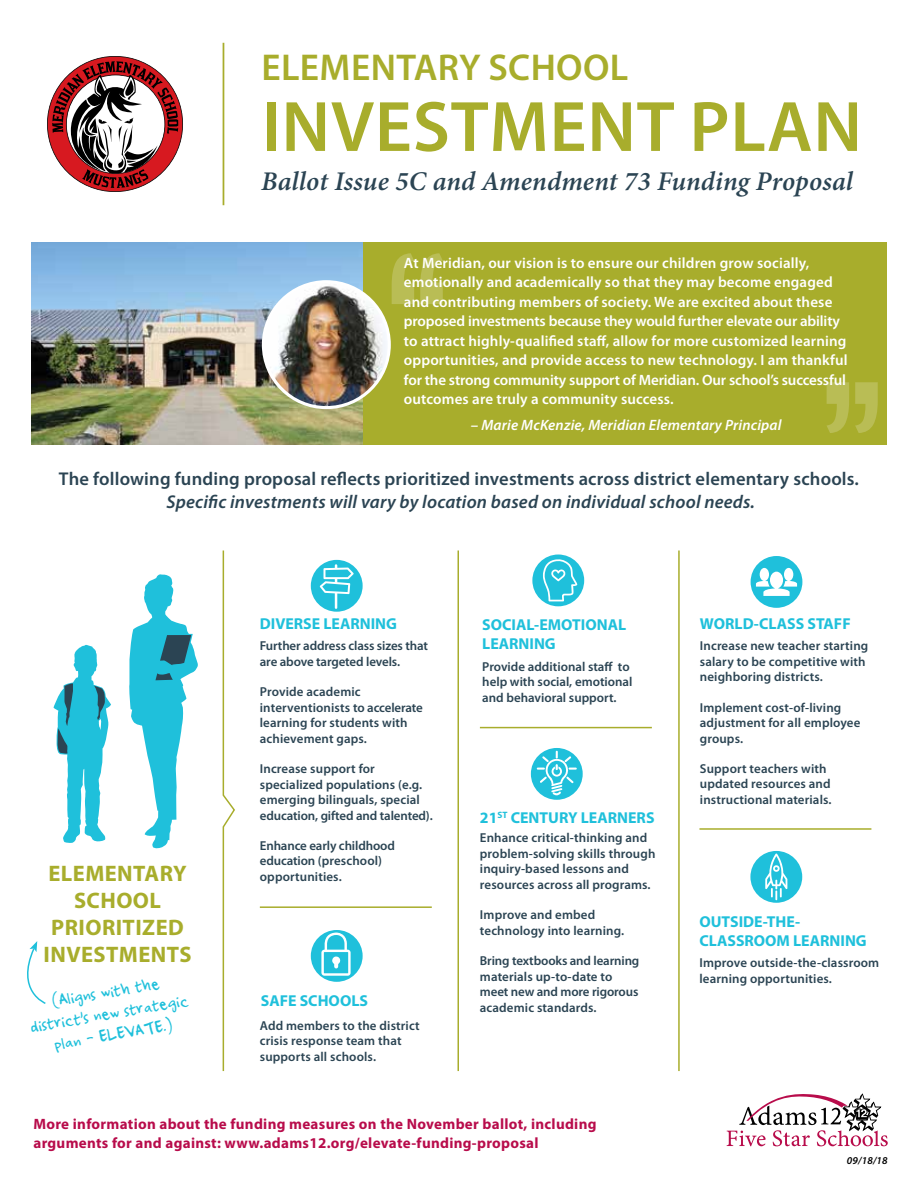
<style>
.page{position:relative;width:918px;height:1188px;background:#fff}
.page>*{position:absolute;margin:0;border:0;box-sizing:border-box;transform-origin:0 0}
.t1{font:600 72px "Myriad Pro";letter-spacing:.01em;color:#a8ad2c}
.t2{font:600 37.5px "Myriad Pro";letter-spacing:.01em;color:#a8ad2c}
.t3{font:italic 600 27px "Minion Pro";letter-spacing:.005em;color:#2b4453}
.t4{font:700 22.5px/27px "Myriad Pro";letter-spacing:.02em;color:#a8ad2c;text-align:center}
.t5{font:600 18.6px "Myriad Pro";letter-spacing:.01em;color:#2b4453}
.t6{font:italic 600 18.6px "Myriad Pro";letter-spacing:.01em;color:#2b4453}
.t7{font:18px/21.6px "Ampersand";color:#1fc0db;text-align:center}
.t8{font:700 15.9px/19px "Myriad Pro";color:#1fc0db}
.t9{font:600 15px/19.5px "Myriad Pro";letter-spacing:.01em;color:#fff}
.t10{font:700 15px/19.5px "Myriad Pro";letter-spacing:.02em;color:#b80c4b}
.t11{font:italic 600 15px "Myriad Pro";letter-spacing:.01em;color:#fff}
.t12{font:600 12.9px/15.6px "Myriad Pro";letter-spacing:.01em;color:#2b4453}
.t13{font:600 12.9px/15.6px "Myriad Pro";letter-spacing:-.01em;color:#2b4453}
.t14{font:italic 600 10.5px "Myriad Pro";color:#000}
</style>
<div class="page">
<svg style="left:727px;top:1094px;width:161px;height:52px"></svg>
<svg style="left:47px;top:56px;width:136px;height:136px"></svg>
<svg style="left:54px;top:645px;width:57px;height:198px"></svg>
<svg style="left:129px;top:574px;width:69px;height:275px"></svg>
<div style="left:531px;top:748px;width:52px;height:52px;background:#1fc0db;border-radius:50%"></div>
<svg style="left:537px;top:751px;width:40px;height:44px"></svg>
<div style="left:750px;top:851px;width:52px;height:52px;background:#1fc0db;border-radius:50%"></div>
<svg style="left:765px;top:853px;width:22px;height:47px"></svg>
<div style="left:311px;top:560px;width:52px;height:52px;background:#1fc0db;border-radius:50%"></div>
<svg style="left:320px;top:564px;width:34px;height:45px"></svg>
<div style="left:311px;top:930px;width:52px;height:52px;background:#1fc0db;border-radius:50%"></div>
<svg style="left:321px;top:933px;width:30px;height:43px"></svg>
<div style="left:532px;top:555px;width:52px;height:51px;background:#1fc0db;border-radius:50%"></div>
<svg style="left:543px;top:559px;width:34px;height:42px"></svg>
<div style="left:751px;top:556px;width:51px;height:52px;background:#1fc0db;border-radius:50%"></div>
<svg style="left:756px;top:568px;width:41px;height:28px"></svg>
<svg style="left:222px;top:550px;width:13px;height:522px"></svg>
<hr style="left:458px;top:550px;width:1px;height:521px;background:#a8ad2c">
<hr style="left:480px;top:727px;width:172px;height:1px;background:#a8ad2c">
<hr style="left:260px;top:906px;width:172px;height:2px;background:#a8ad2c">
<hr style="left:699px;top:828px;width:172px;height:2px;background:#a8ad2c">
<hr style="left:678px;top:550px;width:2px;height:521px;background:#a8ad2c">
<div style="left:363px;top:242px;width:524px;height:202px;background:#a8ad2c"></div>
<img style="left:31px;top:242px;width:332px;height:202px">
<svg style="left:392px;top:253px;width:22px;height:51px"></svg>
<svg style="left:420px;top:253px;width:23px;height:51px"></svg>
<svg style="left:855px;top:382px;width:23px;height:51px"></svg>
<svg style="left:826px;top:382px;width:23px;height:51px"></svg>
<img style="left:263px;top:282px;width:126px;height:126px;border-radius:63px">
<div style="left:262px;top:280px;width:129px;height:129px;border:3px solid #fff;border-radius:50%"></div>
<svg style="left:27px;top:941px;width:19px;height:63px"></svg>
<hr style="left:223px;top:43px;width:1px;height:162px;background:#a8ad2c">
<h2 class="t2" style="left:261px;top:47px;width:368px">ELEMENTARY SCHOOL</h2>
<h1 class="t1" style="left:262px;top:87px;width:602px">INVESTMENT PLAN</h1>
<h3 class="t3" style="left:261px;top:165px;width:594px">Ballot Issue 5C and Amendment 73 Funding Proposal</h3>
<p class="t9" style="left:404px;top:253px;width:445px">At Meridian, our vision is to ensure our children grow socially, emotionally and academically so that they may become engaged and contributing members of society. We are excited about these proposed investments because they would further elevate our ability to attract highly-qualified staff, allow for more customized learning opportunities, and provide access to new technology. I am thankful for the strong community support of Meridian. Our school’s successful outcomes are truly a community success.</p>
<p class="t11" style="left:471px;top:417px;width:312px">– Marie McKenzie, Meridian Elementary Principal</p>
<h3 class="t5" style="left:59px;top:469px;width:802px">The following funding proposal reflects prioritized investments across district elementary schools.</h3>
<h3 class="t6" style="left:167px;top:491px;width:590px">Specific investments will vary by location based on individual school needs.</h3>
<h3 class="t4" style="left:44px;top:860px;width:150px">ELEMENTARY<br>SCHOOL<br>PRIORITIZED<br>INVESTMENTS</h3>
<h3 class="t7" style="left:25px;top:996px;width:162px;rotate:-10deg">(Aligns with the district s new strategic</h3>
<h3 class="t7" style="left:52px;top:1035px;width:121px;rotate:-10deg">plan - ELEVATE.)</h3>
<p class="t8" style="left:260px;top:615px;width:139px">DIVERSE LEARNING</p>
<p class="t13" style="left:260px;top:638px;width:170px">Further address class sizes that are above targeted levels.</p>
<p class="t12" style="left:260px;top:684px;width:165px">Provide academic interventionists to accelerate learning for students with achievement gaps.</p>
<p class="t12" style="left:260px;top:761px;width:174px">Increase support for specialized populations (e.g. emerging bilinguals, special education, gifted and talented).</p>
<p class="t13" style="left:260px;top:838px;width:137px">Enhance early childhood education (preschool) opportunities.</p>
<p class="t8" style="left:261px;top:991px;width:109px">SAFE SCHOOLS</p>
<p class="t12" style="left:260px;top:1018px;width:161px">Add members to the district crisis response team that supports all schools.</p>
<p class="t8" style="left:482px;top:615px;width:145px">SOCIAL-EMOTIONAL<br>LEARNING</p>
<p class="t12" style="left:482px;top:659px;width:152px">Provide additional staff to help with social, emotional and behavioral support.</p>
<p class="t8" style="left:480px;top:808px;width:176px">21<sup>ST</sup> CENTURY LEARNERS</p>
<p class="t12" style="left:480px;top:830px;width:177px">Enhance critical-thinking and problem-solving skills through inquiry-based lessons and resources across all programs.</p>
<p class="t12" style="left:480px;top:907px;width:146px">Improve and embed technology into learning.</p>
<p class="t13" style="left:480px;top:953px;width:161px">Bring textbooks and learning materials up-to-date to meet new and more rigorous academic standards.</p>
<p class="t10" style="left:33px;top:1114px;width:565px">More information about the funding measures on the November ballot, including arguments for and against: www.adams12.org/elevate-funding-proposal</p>
<p class="t8" style="left:700px;top:615px;width:152px">WORLD-CLASS STAFF</p>
<p class="t12" style="left:700px;top:638px;width:170px">Increase new teacher starting salary to be competitive with neighboring districts.</p>
<p class="t12" style="left:700px;top:700px;width:162px">Implement cost-of-living adjustment for all employee groups.</p>
<p class="t12" style="left:700px;top:761px;width:133px">Support teachers with updated resources and instructional materials.</p>
<p class="t8" style="left:699px;top:912px;width:169px">OUTSIDE-THE-<br>CLASSROOM LEARNING</p>
<p class="t12" style="left:699px;top:955px;width:181px">Improve outside-the-classroom learning opportunities.</p>
<p class="t14" style="left:847px;top:1155px;width:43px">09/18/18</p>
</div>
